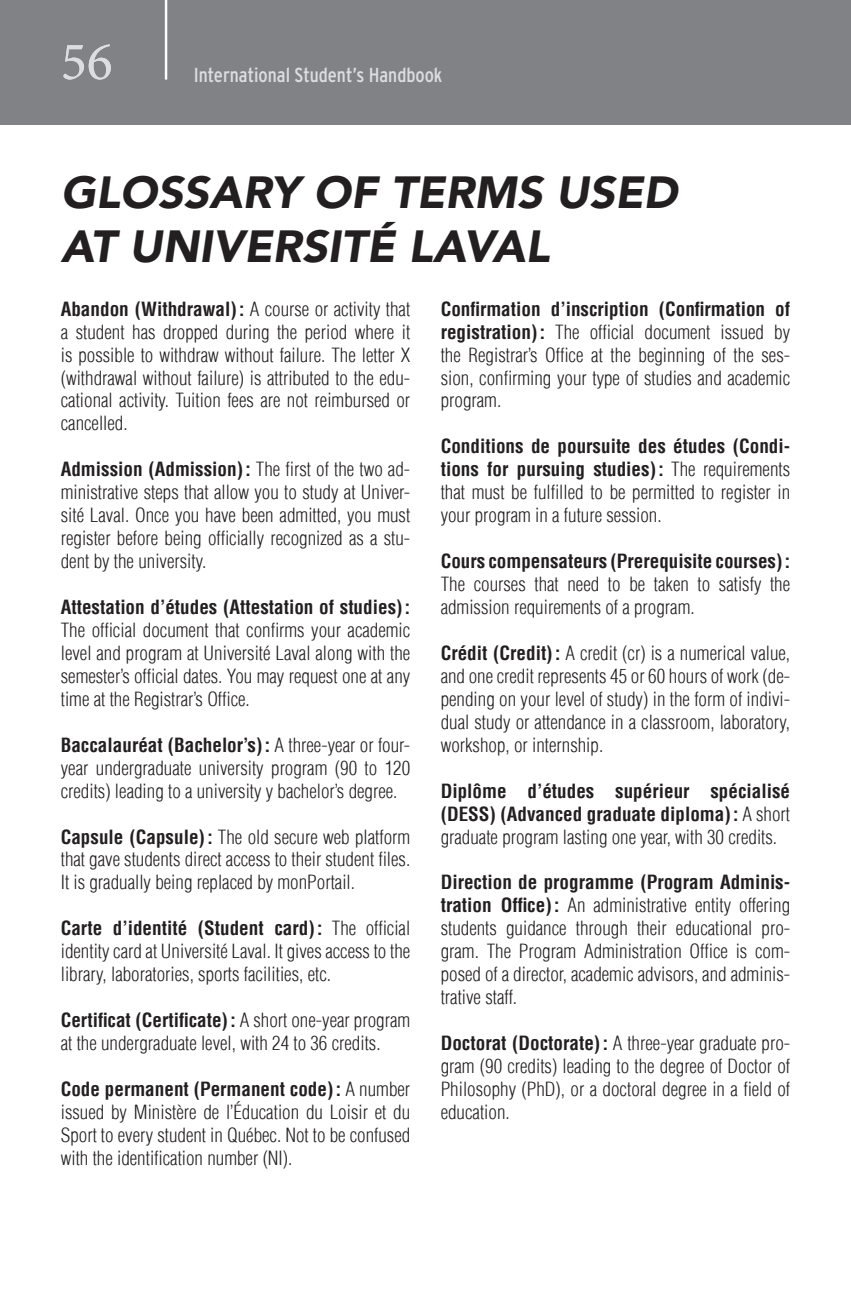
<style>
.page{position:relative;width:851px;height:1296px;background:#fff}
.page>*{position:absolute;margin:0;border:0;box-sizing:border-box;transform-origin:0 0}
.t1{font:54px "Minion Pro";color:#dcdddf}
.Faux_chapitre{font:italic 900 45px/54px "Avenir LT";color:#231f20}
.t2{font:condensed 20.25px "Interstate";color:#dcdddf}
.Texte_courant{font:300 condensed 19.12px/22.9px "Helvetica LT";color:#231f20;text-align:justify}
.Texte_courant-2{font:700 condensed 19.12px/22.9px "Helvetica LT";color:#231f20;text-align:justify}
.s1{font-weight:700}
.s2{font-weight:300}
</style>
<div class="page">
<div style="left:0;top:0;width:850px;height:125px;background:#808285"></div>
<hr style="left:165px;top:0;width:2px;height:79px;background:#fff">
<h1 class="t1" style="left:61px;top:26px;width:53px">56</h1>
<p class="t2" style="left:194px;top:64px;width:250px">International Student’s Handbook</p>
<p class="Faux_chapitre" style="left:61px;top:165px;width:618px">GLOSSARY OF TERMS USED<br>AT UNIVERSITÉ LAVAL</p>
<p class="Texte_courant" style="left:61px;top:297px;width:351px"><span class="s1">Abandon (Withdrawal):</span> A course or activity that a student has dropped during the period where it is possible to withdraw without failure. The letter X (withdrawal without failure) is attributed to the edu&shy;cational activity. Tuition fees are not reimbursed or cancelled.</p>
<p class="Texte_courant" style="left:61px;top:458px;width:351px"><span class="s1">Admission (Admission):</span> The first of the two ad&shy;ministrative steps that allow you to study at Univer&shy;sité Laval. Once you have been admitted, you must register before being officially recognized as a stu&shy;dent by the university.</p>
<p class="Texte_courant" style="left:61px;top:596px;width:351px"><span class="s1">Attestation d’études (Attestation of studies):<br></span>The official document that confirms your academic level and program at Université Laval along with the semester’s official dates. You may request one at any time at the Registrar’s Office.</p>
<p class="Texte_courant" style="left:61px;top:733px;width:351px"><span class="s1">Baccalauréat (Bachelor’s):</span> A three-year or four&shy;year undergraduate university program (90 to 120 credits) leading to a university y bachelor’s degree.</p>
<p class="Texte_courant" style="left:61px;top:825px;width:351px"><span class="s1">Capsule (Capsule):</span> The old secure web platform that gave students direct access to their student files.<br>It is gradually being replaced by monPortail.</p>
<p class="Texte_courant" style="left:61px;top:917px;width:351px"><span class="s1">Carte d’identité (Student card):</span> The official identity card at Université Laval. It gives access to the library, laboratories, sports facilities, etc.</p>
<p class="Texte_courant" style="left:61px;top:1009px;width:351px"><span class="s1">Certificat (Certificate):</span> A short one-year program at the undergraduate level, with 24 to 36 credits.</p>
<p class="Texte_courant" style="left:61px;top:1077px;width:351px"><span class="s1">Code permanent (Permanent code):</span> A number issued by Ministère de l’Éducation du Loisir et du Sport to every student in Québec. Not to be confused with the identification number (NI).</p>
<p class="Texte_courant" style="left:440px;top:297px;width:351px"><span class="s1">Confirmation d’inscription (Confirmation of registration):</span> The official document issued by the Registrar’s Office at the beginning of the ses&shy;sion, confirming your type of studies and academic program.</p>
<p class="Texte_courant" style="left:440px;top:435px;width:351px"><span class="s1">Conditions de poursuite des études (Condi&shy;tions for pursuing studies):</span> The requirements that must be fulfilled to be permitted to register in your program in a future session.</p>
<p class="Texte_courant" style="left:440px;top:550px;width:351px"><span class="s1">Cours compensateurs (Prerequisite courses):<br></span>The courses that need to be taken to satisfy the admission requirements of a program.</p>
<p class="Texte_courant" style="left:440px;top:641px;width:351px"><span class="s1">Crédit (Credit):</span> A credit (cr) is a numerical value, and one credit represents 45 or 60 hours of work (de&shy;pending on your level of study) in the form of indivi&shy;dual study or attendance in a classroom, laboratory, workshop, or internship.</p>
<p class="Texte_courant-2" style="left:440px;top:779px;width:351px">Diplôme d’études supérieur spécialisé (DESS) (Advanced graduate diploma): <span class="s2">A short graduate program lasting one year, with 30 credits.</span></p>
<p class="Texte_courant" style="left:440px;top:871px;width:351px"><span class="s1">Direction de programme (Program Adminis&shy;tration Office):</span> An administrative entity offering students guidance through their educational pro&shy;gram. The Program Administration Office is com&shy;posed of a director, academic advisors, and adminis&shy;trative staff.</p>
<p class="Texte_courant" style="left:440px;top:1032px;width:351px"><span class="s1">Doctorat (Doctorate):</span> A three-year graduate pro&shy;gram (90 credits) leading to the degree of Doctor of Philosophy (PhD), or a doctoral degree in a field of education.</p>
</div>
